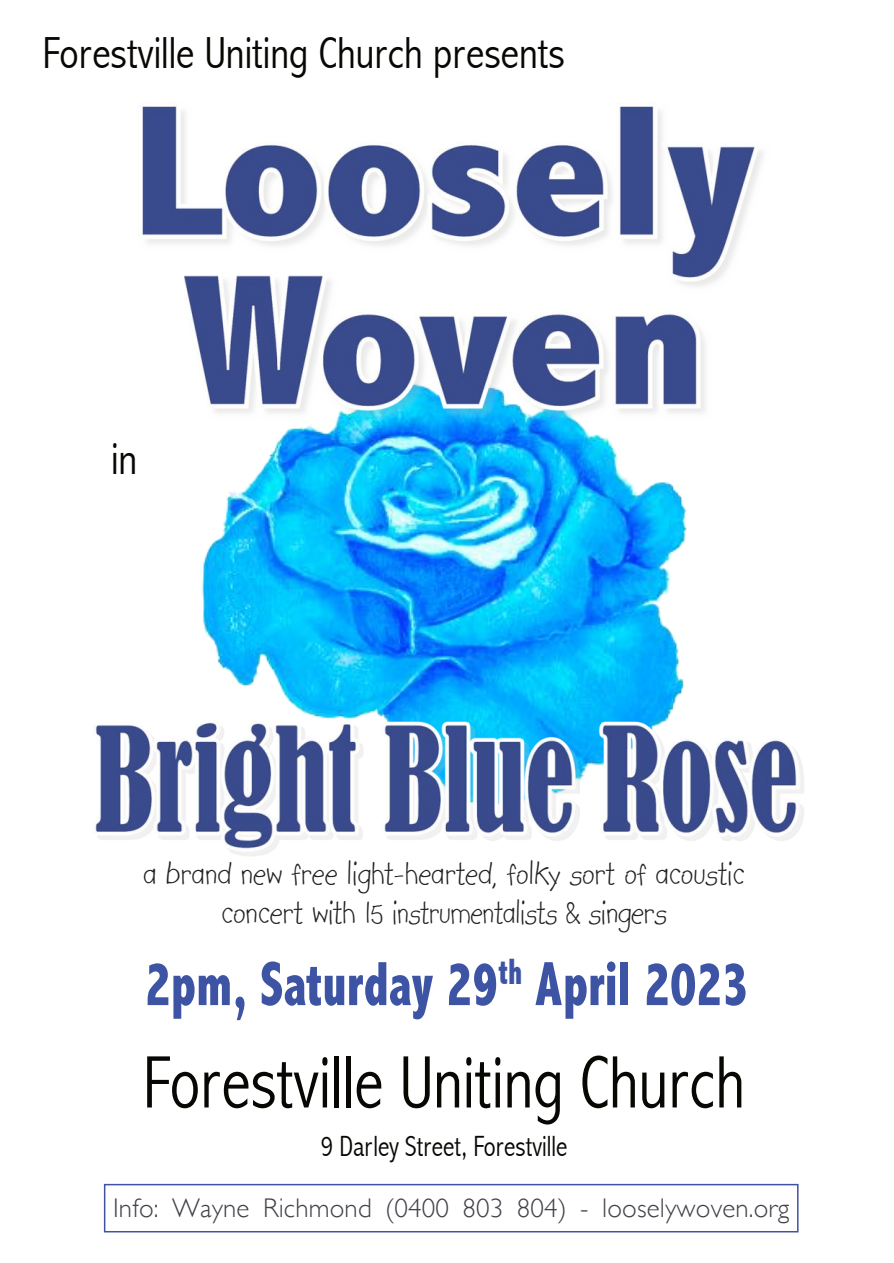
<style>
.page{position:relative;width:894px;height:1263px;background:#fff}
.page>*{position:absolute;margin:0;border:0;box-sizing:border-box;transform-origin:0 0}
.t1{font:300 condensed 75px "Abadi";color:#080704;scale:.95 1}
.t2{font:800 condensed 63px "Abadi";color:#3d54a4;scale:.81 1}
.t3{font:300 condensed 45px "Abadi";color:#080704}
.t4{font:36px/39px "Kidprint";color:#231f20;text-align:center;scale:.93 1}
.t5{font:300 condensed 29.25px "Abadi";color:#080704;scale:.95 1}
.t6{font:300 27px "Gill Sans";letter-spacing:.005em;color:#41414a}
</style>
<div class="page">
<div style="left:104px;top:1184px;width:695px;height:48px;background:#fff;border:2px solid #3f53a3"></div>
<img style="left:202px;top:423px;width:485px;height:296px">
<img style="left:93px;top:719px;width:706px;height:133px">
<img style="left:215px;top:151px;width:548px;height:272px">
<img style="left:138px;top:102px;width:623px;height:308px">
<p class="t3" style="left:43px;top:37px;width:524px">Forestville Uniting Church presents</p>
<p class="t3" style="left:111px;top:443px;width:28px">in</p>
<p class="t4" style="left:143px;top:853px;width:648px">a brand new free light-hearted, folky sort of acoustic concert with 15 instrumentalists &amp; singers</p>
<h2 class="t2" style="left:145px;top:961px;width:746px">2pm, Saturday 29<sup>th</sup> April 2023</h2>
<h1 class="t1" style="left:143px;top:1056px;width:636px">Forestville Uniting Church</h1>
<p class="t5" style="left:320px;top:1136px;width:262px">9 Darley Street, Forestville</p>
<p class="t6" style="left:113px;top:1199px;width:678px">Info: Wayne Richmond (0400 803 804) - looselywoven.org</p>
</div>
